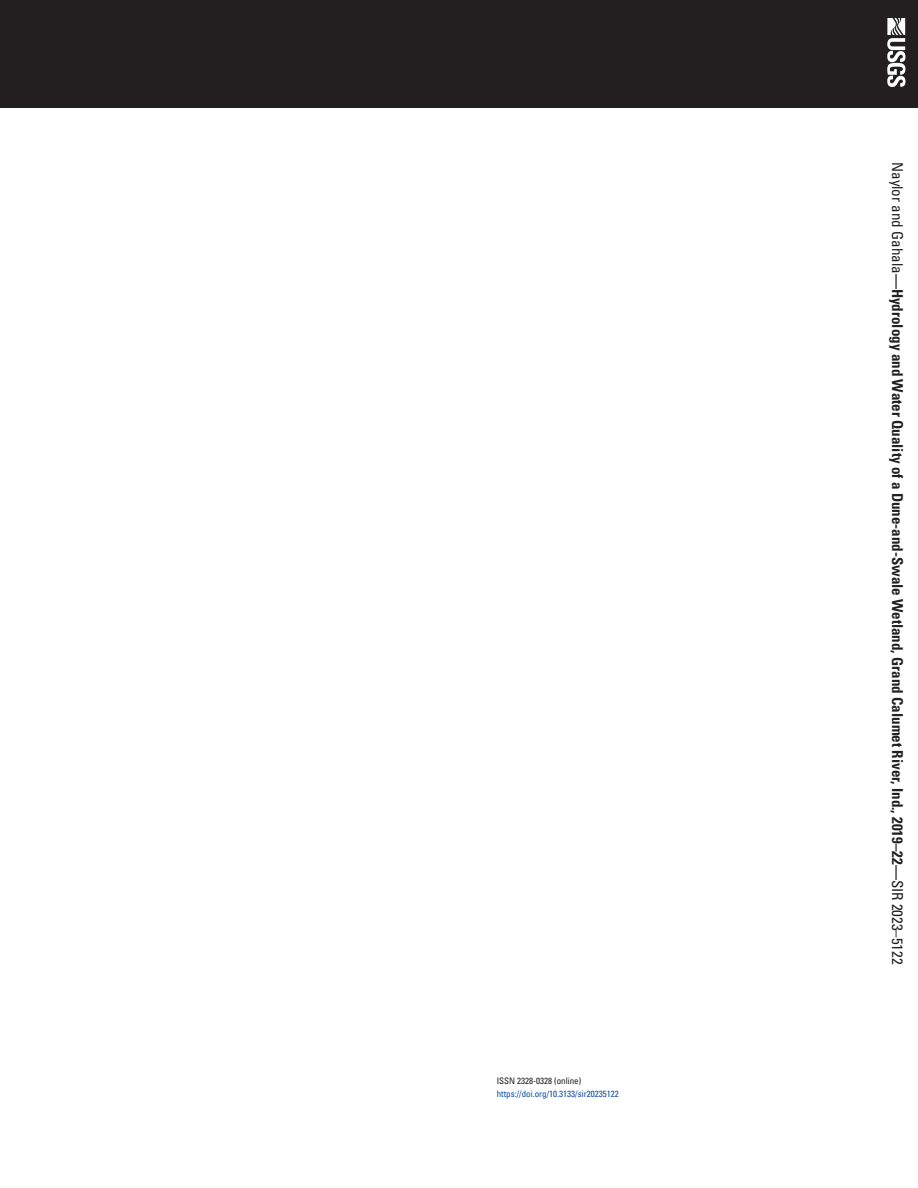
<style>
.page{position:relative;width:918px;height:1188px;background:#fff}
.page>*{position:absolute;margin:0;border:0;box-sizing:border-box;transform-origin:0 0}
.SpineTitle{font:700 condensed 15px "Univers";color:#231f20}
.DOI{font:condensed 9px "Univers";color:#0d4da1}
.ISSN{font:condensed 9px "Univers";color:#231f20}
.s1{font-weight:400}
</style>
<div class="page">
<div style="left:0;top:0;width:918px;height:108px;background:#231f20"></div>
<svg style="left:887px;top:18px;width:18px;height:69px"></svg>
<p class="ISSN" style="left:497px;top:1075px;width:86px">ISSN 2328-0328 (online)</p>
<p class="DOI" style="left:497px;top:1088px;width:123px">https://doi.org/10.3133/sir20235122</p>
<p class="SpineTitle" style="left:907px;top:162px;width:804px;rotate:90deg"><span class="s1">Naylor and Gahala</span>—Hydrology and Water Quality of a Dune-and-Swale Wetland, Grand Calumet River, Ind., 2019–22—<span class="s1">SIR 2023–5122</span></p>
</div>
